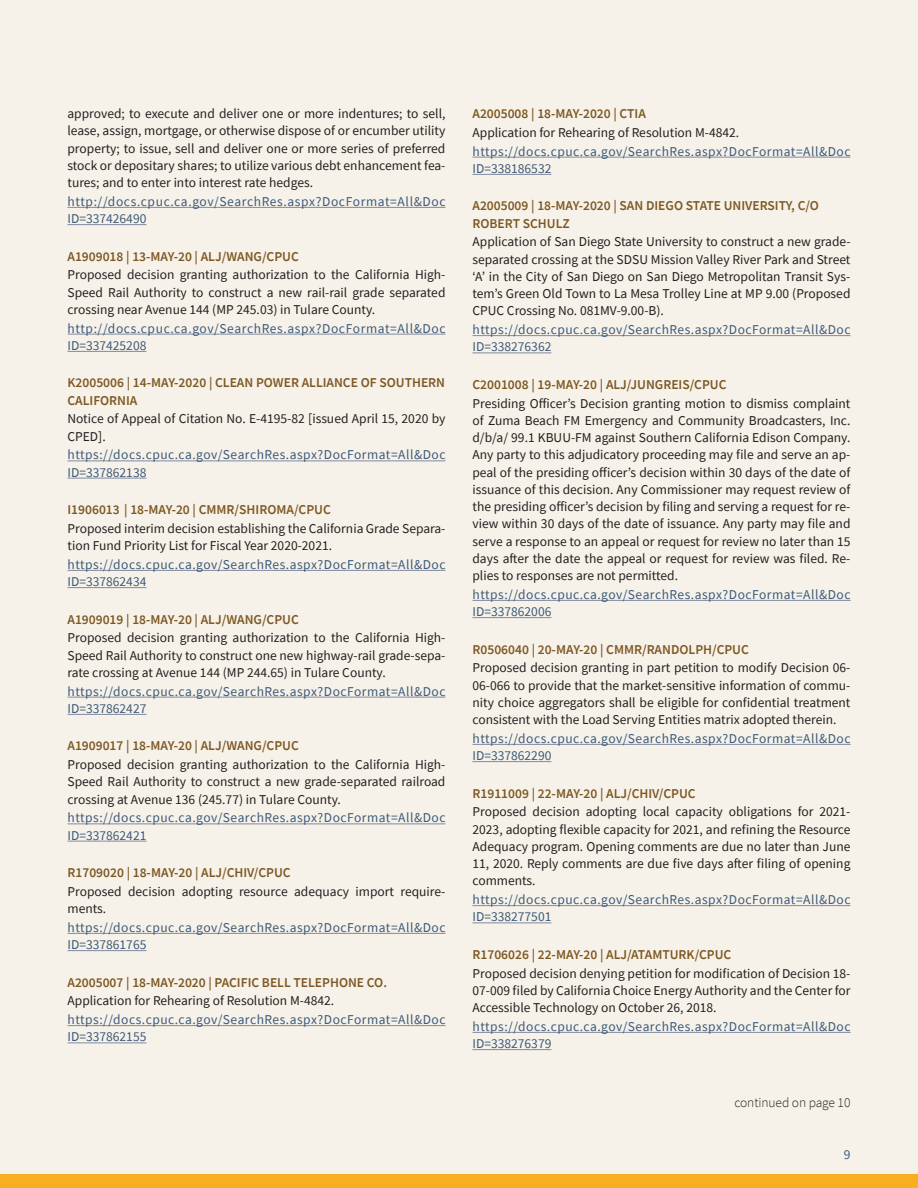
<style>
.page{position:relative;width:918px;height:1188px;background:#f7f2e9}
.page>*{position:absolute;margin:0;border:0;box-sizing:border-box;transform-origin:0 0}
.WfC_docket_text{font:13.5px/17.2px "Source Sans Pro";color:#231f20;text-align:justify}
.WfC_docket_text-2{font:13.5px/17.2px "Source Sans Pro";letter-spacing:.035em;color:#3c5a79}
.WfC_docket_header{font:600 13.5px/17.2px "Source Sans Pro";color:#7d5823}
.WfC_quote_byline{font:300 13.5px "Source Sans Pro";letter-spacing:-.005em;color:#231f20}
</style>
<div class="page">
<hr style="left:68px;top:207px;width:378px;height:1px;background:#8089a0">
<hr style="left:68px;top:224px;width:78px;height:1px;background:#8089a0">
<hr style="left:68px;top:334px;width:378px;height:1px;background:#8089a0">
<hr style="left:68px;top:351px;width:78px;height:1px;background:#8089a0">
<hr style="left:68px;top:461px;width:378px;height:1px;background:#8089a0">
<hr style="left:68px;top:478px;width:78px;height:1px;background:#8089a0">
<hr style="left:68px;top:570px;width:378px;height:1px;background:#8089a0">
<hr style="left:68px;top:587px;width:78px;height:1px;background:#8089a0">
<hr style="left:68px;top:697px;width:378px;height:1px;background:#8089a0">
<hr style="left:68px;top:714px;width:78px;height:1px;background:#8089a0">
<hr style="left:68px;top:824px;width:378px;height:1px;background:#8089a0">
<hr style="left:68px;top:841px;width:78px;height:1px;background:#8089a0">
<hr style="left:68px;top:933px;width:378px;height:1px;background:#8089a0">
<hr style="left:68px;top:950px;width:78px;height:1px;background:#8089a0">
<hr style="left:68px;top:1025px;width:378px;height:1px;background:#8089a0">
<hr style="left:68px;top:1043px;width:78px;height:1px;background:#8089a0">
<hr style="left:472px;top:157px;width:378px;height:1px;background:#8089a0">
<hr style="left:472px;top:174px;width:79px;height:1px;background:#8089a0">
<hr style="left:472px;top:335px;width:378px;height:1px;background:#8089a0">
<hr style="left:472px;top:353px;width:79px;height:1px;background:#8089a0">
<hr style="left:472px;top:600px;width:378px;height:1px;background:#8089a0">
<hr style="left:472px;top:617px;width:79px;height:1px;background:#8089a0">
<hr style="left:472px;top:744px;width:378px;height:1px;background:#8089a0">
<hr style="left:472px;top:761px;width:79px;height:1px;background:#8089a0">
<hr style="left:472px;top:905px;width:378px;height:1px;background:#8089a0">
<hr style="left:472px;top:923px;width:79px;height:1px;background:#8089a0">
<hr style="left:472px;top:1032px;width:378px;height:1px;background:#8089a0">
<hr style="left:472px;top:1049px;width:79px;height:1px;background:#8089a0">
<div style="left:0;top:1174px;width:918px;height:14px;background:#f9ad21"></div>
<p class="WfC_docket_text" style="left:68px;top:105px;width:380px">approved; to execute and deliver one or more indentures; to sell, lease, assign, mortgage, or otherwise dispose of or encumber utility property; to issue, sell and deliver one or more series of preferred stock or depositary shares; to utilize various debt enhancement fea&shy;tures; and to enter into interest rate hedges.</p>
<p class="WfC_docket_text-2" style="left:68px;top:193px;width:380px">http://docs.cpuc.ca.gov/SearchRes.aspx?DocFormat=All&amp;Doc<br>ID=337426490</p>
<h1 class="WfC_docket_header" style="left:68px;top:247px;width:233px">A1909018 | 13-MAY-20 | ALJ/WANG/CPUC</h1>
<p class="WfC_docket_text" style="left:68px;top:266px;width:379px">Proposed decision granting authorization to the California High-Speed Rail Authority to construct a new rail-rail grade separated crossing near Avenue 144 (MP 245.03) in Tulare County.</p>
<p class="WfC_docket_text-2" style="left:68px;top:319px;width:380px">http://docs.cpuc.ca.gov/SearchRes.aspx?DocFormat=All&amp;Doc<br>ID=337425208</p>
<h1 class="WfC_docket_header" style="left:68px;top:374px;width:379px">K2005006 | 14-MAY-2020 | CLEAN POWER ALLIANCE OF SOUTHERN<br>CALIFORNIA</h1>
<p class="WfC_docket_text" style="left:68px;top:410px;width:379px">Notice of Appeal of Citation No. E-4195-82 [issued April 15, 2020 by<br>CPED].</p>
<p class="WfC_docket_text-2" style="left:68px;top:446px;width:380px">https://docs.cpuc.ca.gov/SearchRes.aspx?DocFormat=All&amp;Doc<br>ID=337862138</p>
<h1 class="WfC_docket_header" style="left:68px;top:501px;width:265px">I1906013 | 18-MAY-20 | CMMR/SHIROMA/CPUC</h1>
<p class="WfC_docket_text" style="left:68px;top:520px;width:380px">Proposed interim decision establishing the California Grade Separa&shy;tion Fund Priority List for Fiscal Year 2020-2021.</p>
<p class="WfC_docket_text-2" style="left:68px;top:556px;width:380px">https://docs.cpuc.ca.gov/SearchRes.aspx?DocFormat=All&amp;Doc<br>ID=337862434</p>
<h1 class="WfC_docket_header" style="left:68px;top:610px;width:233px">A1909019 | 18-MAY-20 | ALJ/WANG/CPUC</h1>
<p class="WfC_docket_text" style="left:68px;top:629px;width:380px">Proposed decision granting authorization to the California High-Speed Rail Authority to construct one new highway-rail grade-sepa&shy;rate crossing at Avenue 144 (MP 244.65) in Tulare County.</p>
<p class="WfC_docket_text-2" style="left:68px;top:682px;width:380px">https://docs.cpuc.ca.gov/SearchRes.aspx?DocFormat=All&amp;Doc<br>ID=337862427</p>
<h1 class="WfC_docket_header" style="left:68px;top:737px;width:233px">A1909017 | 18-MAY-20 | ALJ/WANG/CPUC</h1>
<p class="WfC_docket_text" style="left:68px;top:756px;width:379px">Proposed decision granting authorization to the California High-Speed Rail Authority to construct a new grade-separated railroad crossing at Avenue 136 (245.77) in Tulare County.</p>
<p class="WfC_docket_text-2" style="left:68px;top:809px;width:380px">https://docs.cpuc.ca.gov/SearchRes.aspx?DocFormat=All&amp;Doc<br>ID=337862421</p>
<h1 class="WfC_docket_header" style="left:68px;top:864px;width:225px">R1709020 | 18-MAY-20 | ALJ/CHIV/CPUC</h1>
<p class="WfC_docket_text" style="left:68px;top:883px;width:380px">Proposed decision adopting resource adequacy import require&shy;ments.</p>
<p class="WfC_docket_text-2" style="left:68px;top:919px;width:380px">https://docs.cpuc.ca.gov/SearchRes.aspx?DocFormat=All&amp;Doc<br>ID=337861765</p>
<h1 class="WfC_docket_header" style="left:68px;top:973px;width:321px">A2005007 | 18-MAY-2020 | PACIFIC BELL TELEPHONE CO.</h1>
<p class="WfC_docket_text" style="left:68px;top:992px;width:268px">Application for Rehearing of Resolution M-4842.</p>
<p class="WfC_docket_text-2" style="left:68px;top:1011px;width:380px">https://docs.cpuc.ca.gov/SearchRes.aspx?DocFormat=All&amp;Doc<br>ID=337862155</p>
<h1 class="WfC_docket_header" style="left:472px;top:105px;width:175px">A2005008 | 18-MAY-2020 | CTIA</h1>
<p class="WfC_docket_text" style="left:472px;top:124px;width:268px">Application for Rehearing of Resolution M-4842.</p>
<p class="WfC_docket_text-2" style="left:472px;top:142px;width:380px">https://docs.cpuc.ca.gov/SearchRes.aspx?DocFormat=All&amp;Doc<br>ID=338186532</p>
<h1 class="WfC_docket_header" style="left:472px;top:197px;width:348px">A2005009 | 18-MAY-2020 | SAN DIEGO STATE UNIVERSITY, C/O<br>ROBERT SCHULZ</h1>
<p class="WfC_docket_text" style="left:472px;top:233px;width:380px">Application of San Diego State University to construct a new grade&shy;separated crossing at the SDSU Mission Valley River Park and Street ‘A’ in the City of San Diego on San Diego Metropolitan Transit Sys&shy;tem’s Green Old Town to La Mesa Trolley Line at MP 9.00 (Proposed CPUC Crossing No. 081MV-9.00-B).</p>
<p class="WfC_docket_text-2" style="left:472px;top:321px;width:380px">https://docs.cpuc.ca.gov/SearchRes.aspx?DocFormat=All&amp;Doc<br>ID=338276362</p>
<h1 class="WfC_docket_header" style="left:472px;top:376px;width:256px">C2001008 | 19-MAY-20 | ALJ/JUNGREIS/CPUC</h1>
<p class="WfC_docket_text" style="left:472px;top:394px;width:380px">Presiding Officer’s Decision granting motion to dismiss complaint of Zuma Beach FM Emergency and Community Broadcasters, Inc. d/b/a/ 99.1 KBUU-FM against Southern California Edison Company.<br>Any party to this adjudicatory proceeding may file and serve an ap&shy;peal of the presiding officer’s decision within 30 days of the date of issuance of this decision. Any Commissioner may request review of the presiding officer’s decision by filing and serving a request for re&shy;view within 30 days of the date of issuance. Any party may file and serve a response to an appeal or request for review no later than 15 days after the date the appeal or request for review was filed. Re&shy;plies to responses are not permitted.</p>
<p class="WfC_docket_text-2" style="left:472px;top:586px;width:380px">https://docs.cpuc.ca.gov/SearchRes.aspx?DocFormat=All&amp;Doc<br>ID=337862006</p>
<h1 class="WfC_docket_header" style="left:472px;top:640px;width:278px">R0506040 | 20-MAY-20 | CMMR/RANDOLPH/CPUC</h1>
<p class="WfC_docket_text" style="left:472px;top:659px;width:380px">Proposed decision granting in part petition to modify Decision 06- 06-066 to provide that the market-sensitive information of commu&shy;nity choice aggregators shall be eligible for confidential treatment consistent with the Load Serving Entities matrix adopted therein.</p>
<p class="WfC_docket_text-2" style="left:472px;top:730px;width:380px">https://docs.cpuc.ca.gov/SearchRes.aspx?DocFormat=All&amp;Doc<br>ID=337862290</p>
<h1 class="WfC_docket_header" style="left:472px;top:784px;width:225px">R1911009 | 22-MAY-20 | ALJ/CHIV/CPUC</h1>
<p class="WfC_docket_text" style="left:472px;top:803px;width:380px">Proposed decision adopting local capacity obligations for 2021- 2023, adopting flexible capacity for 2021, and refining the Resource Adequacy program. Opening comments are due no later than June 11, 2020. Reply comments are due five days after filing of opening comments.</p>
<p class="WfC_docket_text-2" style="left:472px;top:891px;width:380px">https://docs.cpuc.ca.gov/SearchRes.aspx?DocFormat=All&amp;Doc<br>ID=338277501</p>
<h1 class="WfC_docket_header" style="left:472px;top:946px;width:260px">R1706026 | 22-MAY-20 | ALJ/ATAMTURK/CPUC</h1>
<p class="WfC_docket_text" style="left:472px;top:964px;width:380px">Proposed decision denying petition for modification of Decision 18- 07-009 filed by California Choice Energy Authority and the Center for Accessible Technology on October 26, 2018.</p>
<p class="WfC_docket_text-2" style="left:472px;top:1018px;width:380px">https://docs.cpuc.ca.gov/SearchRes.aspx?DocFormat=All&amp;Doc<br>ID=338276379</p>
<p class="WfC_quote_byline" style="left:734px;top:1094px;width:118px">continued on page 10</p>
<p class="WfC_docket_text-2" style="left:844px;top:1146px;width:8px">9</p>
</div>
